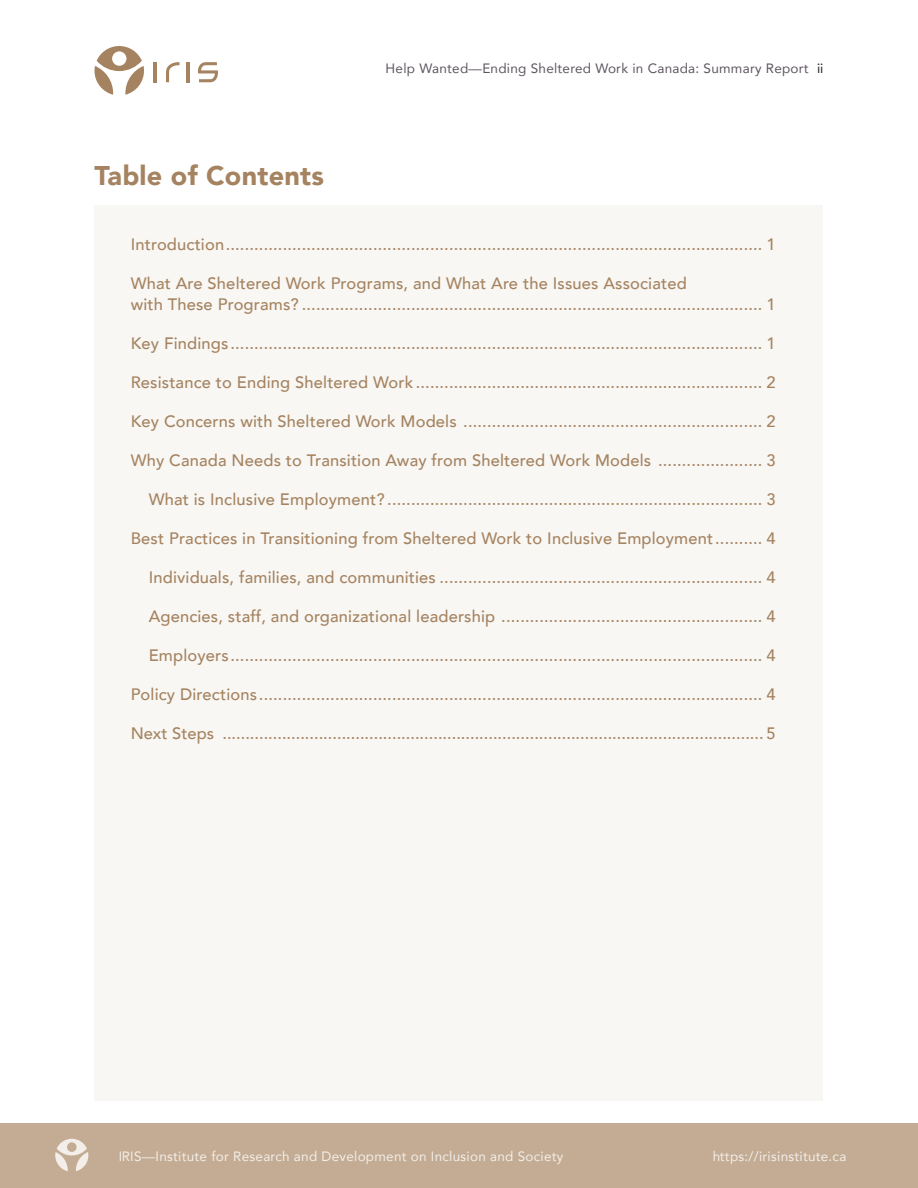
<style>
.page{position:relative;width:918px;height:1188px;background:#fff}
.page>*{position:absolute;margin:0;border:0;box-sizing:border-box;transform-origin:0 0}
.t1{font:900 27px "Avenir";letter-spacing:.01em;color:#a58360}
.Heading_2{font:500 16.5px/21px "Avenir";letter-spacing:.01em;color:#a58360}
.Heading_3{font:500 16.5px "Avenir";letter-spacing:.01em;color:#a58360}
.Heading_1{font:500 16.5px "Avenir";color:#a58360}
.t2{font:13.5px "Avenir";letter-spacing:.02em;color:#fff}
.t3{font:13.5px "Avenir";letter-spacing:.02em;color:#5e5460}
.s1{color:#231f20}
</style>
<div class="page">
<svg style="left:198px;top:62px;width:20px;height:20px"></svg>
<hr style="left:186px;top:62px;width:3px;height:20px;background:#a58360">
<hr style="left:154px;top:62px;width:3px;height:20px;background:#a58360">
<svg style="left:166px;top:62px;width:14px;height:20px"></svg>
<svg style="left:95px;top:46px;width:49px;height:49px"></svg>
<div style="left:0;top:1123px;width:918px;height:65px;background:#c4ac94"></div>
<svg style="left:55px;top:1139px;width:33px;height:32px"></svg>
<div style="left:94px;top:205px;width:730px;height:895px;background:#f8f7f4"></div>
<p class="t1" style="left:94px;top:152px;width:231px">Table of Contents</p>
<p class="t3" style="left:386px;top:57px;width:439px">Help Wanted—Ending Sheltered Work in Canada: Summary Report <span class="s1">ii</span></p>
<p class="Heading_2" style="left:131px;top:232px;width:646px">Introduction.................................................................................................................. 1</p>
<p class="Heading_2" style="left:131px;top:271px;width:646px">What Are Sheltered Work Programs, and What Are the Issues Associated<br>with These Programs?.................................................................................................. 1</p>
<p class="Heading_2" style="left:131px;top:331px;width:646px">Key Findings................................................................................................................. 1</p>
<p class="Heading_2" style="left:131px;top:370px;width:646px">Resistance to Ending Sheltered Work.......................................................................... 2</p>
<p class="Heading_2" style="left:131px;top:409px;width:646px">Key Concerns with Sheltered Work Models ................................................................ 2</p>
<p class="Heading_2" style="left:131px;top:448px;width:646px">Why Canada Needs to Transition Away from Sheltered Work Models ....................... 3</p>
<p class="Heading_2" style="left:149px;top:487px;width:628px">What is Inclusive Employment?................................................................................ 3</p>
<p class="Heading_2" style="left:131px;top:526px;width:646px">Best Practices in Transitioning from Sheltered Work to Inclusive Employment........... 4</p>
<p class="Heading_3" style="left:149px;top:563px;width:628px">Individuals, families, and communities..................................................................... 4</p>
<p class="Heading_3" style="left:149px;top:602px;width:628px">Agencies, staff, and organizational leadership ........................................................ 4</p>
<p class="Heading_3" style="left:149px;top:641px;width:628px">Employers................................................................................................................. 4</p>
<p class="Heading_2" style="left:131px;top:682px;width:646px">Policy Directions........................................................................................................... 4</p>
<p class="Heading_1" style="left:131px;top:719px;width:646px">Next Steps ....................................................................................................................... 5</p>
<p class="t2" style="left:118px;top:1145px;width:447px">IRIS—Institute for Research and Development on Inclusion and Society</p>
<p class="t2" style="left:712px;top:1145px;width:136px">https://irisinstitute.ca</p>
</div>
